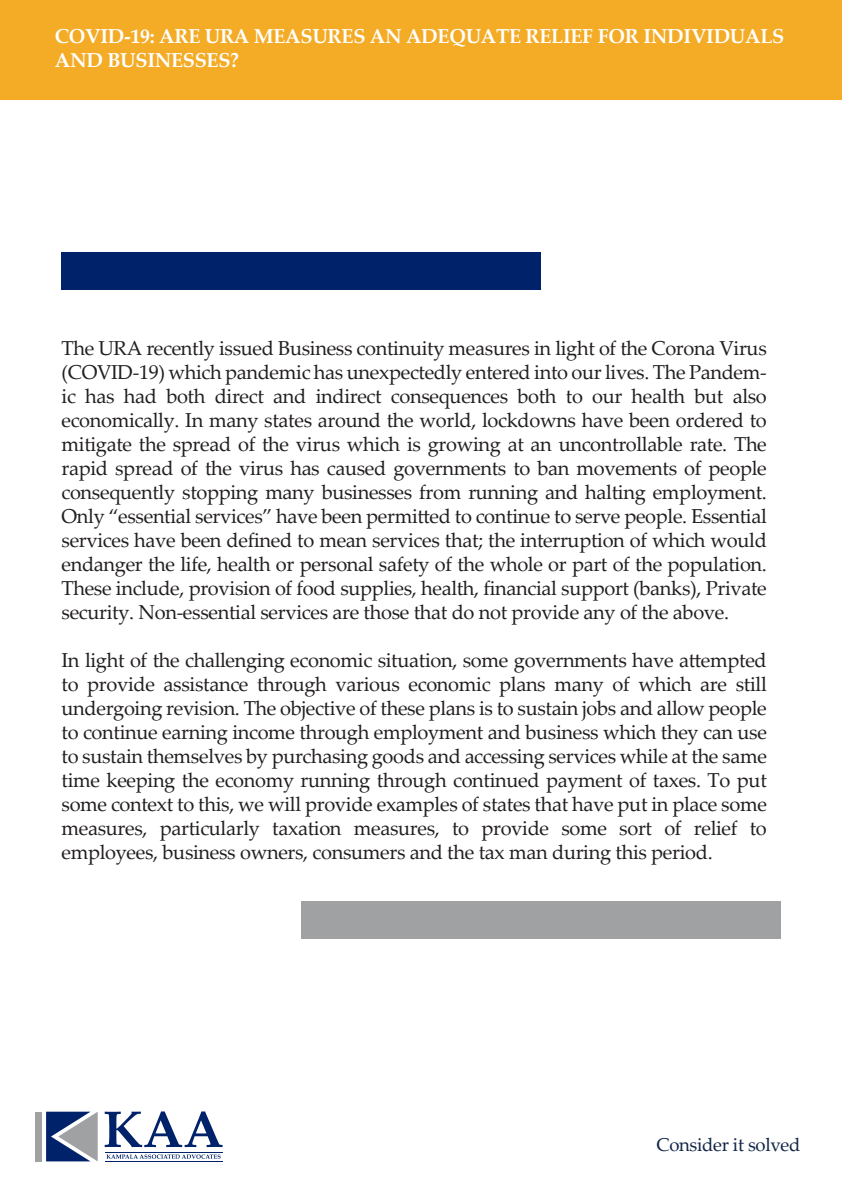
<style>
.page{position:relative;width:842px;height:1191px;background:#fff}
.page>*{position:absolute;margin:0;border:0;box-sizing:border-box;transform-origin:0 0}
.t1{font:20.2px/24px "Palatino Linotype";letter-spacing:-.015em;color:#231f20;text-align:justify}
.t2{font:700 20.2px/24px "Palatino Linotype";letter-spacing:-.015em;color:#fff}
.t3{font:18.6px "Palatino Linotype";letter-spacing:-.015em;color:#0f2447}
</style>
<div class="page">
<svg style="left:105px;top:1111px;width:118px;height:36px"></svg>
<hr style="left:105px;top:1151px;width:117px;height:1px;background:#00226b">
<hr style="left:105px;top:1161px;width:117px;height:1px;background:#00226b">
<svg style="left:107px;top:1154px;width:114px;height:4px"></svg>
<div style="left:35px;top:1111px;width:7px;height:50px;background:#9fa1a3"></div>
<svg style="left:46px;top:1111px;width:52px;height:50px;background:#647497"></svg>
<div style="left:0;top:0;width:842px;height:100px;background:#f4ab25"></div>
<div style="left:62px;top:252px;width:479px;height:38px;background:#00226b"></div>
<div style="left:301px;top:901px;width:479px;height:37px;background:#9fa1a3"></div>
<p class="t2" style="left:55px;top:23px;width:731px">COVID-19: ARE URA MEASURES AN ADEQUATE RELIEF FOR INDIVIDUALS<br>AND BUSINESSES?</p>
<p class="t1" style="left:62px;top:335px;width:707px">The URA recently issued Business continuity measures in light of the Corona Virus (COVID-19) which pandemic has unexpectedly entered into our lives. The Pandem&shy;ic has had both direct and indirect consequences both to our health but also economically. In many states around the world, lockdowns have been ordered to mitigate the spread of the virus which is growing at an uncontrollable rate. The rapid spread of the virus has caused governments to ban movements of people consequently stopping many businesses from running and halting employment.<br>Only “essential services” have been permitted to continue to serve people. Essential services have been defined to mean services that; the interruption of which would endanger the life, health or personal safety of the whole or part of the population.<br>These include, provision of food supplies, health, financial support (banks), Private security. Non-essential services are those that do not provide any of the above.</p>
<p class="t1" style="left:62px;top:647px;width:707px">In light of the challenging economic situation, some governments have attempted to provide assistance through various economic plans many of which are still undergoing revision. The objective of these plans is to sustain jobs and allow people to continue earning income through employment and business which they can use to sustain themselves by purchasing goods and accessing services while at the same time keeping the economy running through continued payment of taxes. To put some context to this, we will provide examples of states that have put in place some measures, particularly taxation measures, to provide some sort of relief to employees, business owners, consumers and the tax man during this period.</p>
<p class="t3" style="left:656px;top:1131px;width:145px">Consider it solved</p>
</div>
